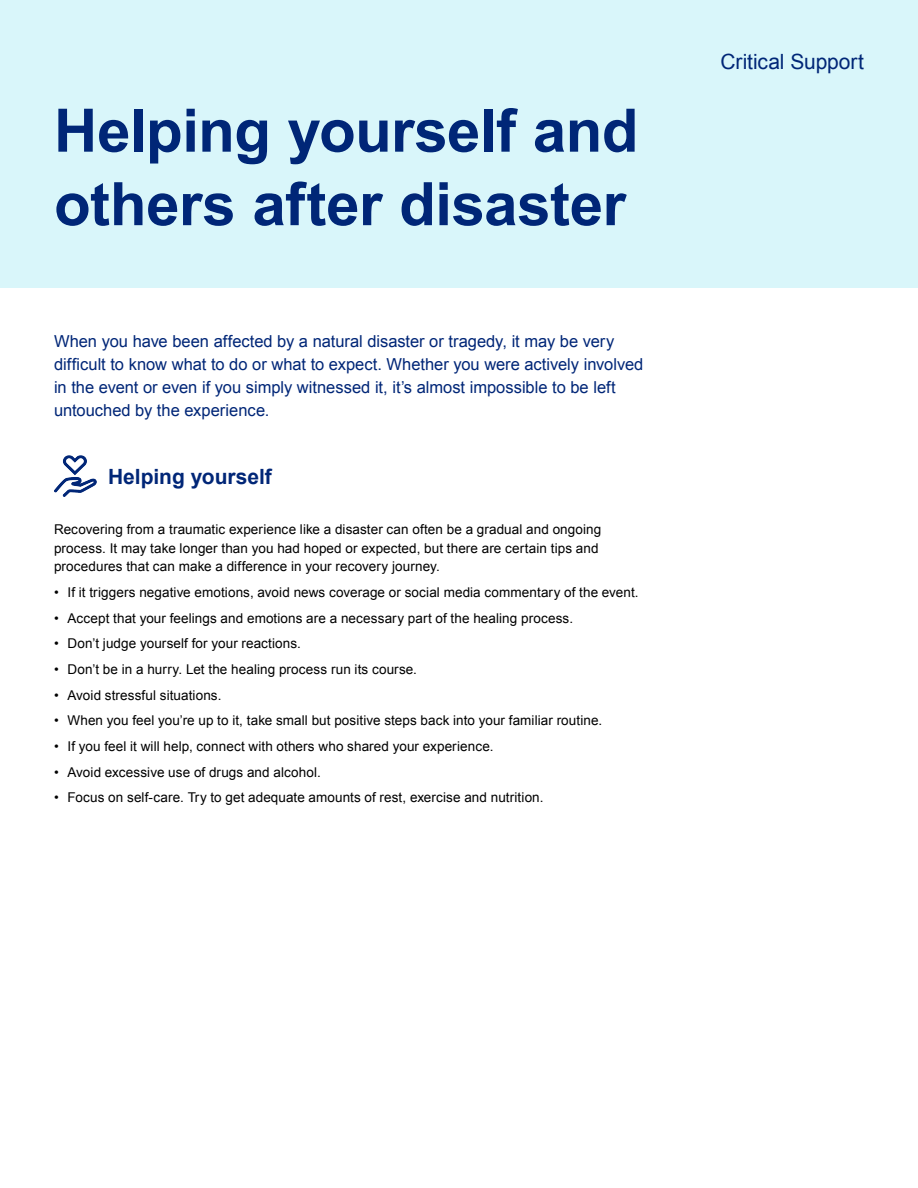
<style>
.page{position:relative;width:918px;height:1188px;background:#fff}
.page>*{position:absolute;margin:0;border:0;box-sizing:border-box;transform-origin:0 0}
.Headline{font:700 60px/73.5px "Arial";letter-spacing:-.01em;color:#002677}
.Product_label_-_Right_aligned{font:21px "Arial";letter-spacing:-.005em;color:#002677}
.Subhead{font:700 21px "Arial";color:#002677}
.Intro{font:16.5px/23.1px "Arial";color:#002677}
.Arial-Body{font:13.5px/18.9px "Arial";letter-spacing:.005em;color:#000}
</style>
<div class="page">
<div style="left:0;top:0;width:918px;height:287px;background:#d9f6fa"></div>
<img style="left:54px;top:455px;width:43px;height:42px">
<p class="Headline" style="left:54px;top:96px;width:586px">Helping yourself and others after disaster</p>
<p class="Intro" style="left:54px;top:329px;width:591px">When you have been affected by a natural disaster or tragedy, it may be very difficult to know what to do or what to expect. Whether you were actively involved in the event or even if you simply witnessed it, it’s almost impossible to be left untouched by the experience.</p>
<p class="Subhead" style="left:108px;top:463px;width:165px">Helping yourself</p>
<p class="Arial-Body" style="left:54px;top:520px;width:549px">Recovering from a traumatic experience like a disaster can often be a gradual and ongoing process. It may take longer than you had hoped or expected, but there are certain tips and procedures that can make a difference in your recovery journey.</p>
<p class="Arial-Body" style="left:54px;top:583px;width:586px">• If it triggers negative emotions, avoid news coverage or social media commentary of the event.</p>
<p class="Arial-Body" style="left:54px;top:609px;width:521px">• Accept that your feelings and emotions are a necessary part of the healing process.</p>
<p class="Arial-Body" style="left:54px;top:634px;width:249px">• Don’t judge yourself for your reactions.</p>
<p class="Arial-Body" style="left:54px;top:660px;width:365px">• Don’t be in a hurry. Let the healing process run its course.</p>
<p class="Arial-Body" style="left:54px;top:686px;width:169px">• Avoid stressful situations.</p>
<p class="Arial-Body" style="left:54px;top:711px;width:550px">• When you feel you’re up to it, take small but positive steps back into your familiar routine.</p>
<p class="Arial-Body" style="left:54px;top:737px;width:441px">• If you feel it will help, connect with others who shared your experience.</p>
<p class="Arial-Body" style="left:54px;top:763px;width:268px">• Avoid excessive use of drugs and alcohol.</p>
<p class="Arial-Body" style="left:54px;top:788px;width:491px">• Focus on self-care. Try to get adequate amounts of rest, exercise and nutrition.</p>
<p class="Product_label_-_Right_aligned" style="left:721px;top:48px;width:145px">Critical Support</p>
</div>
